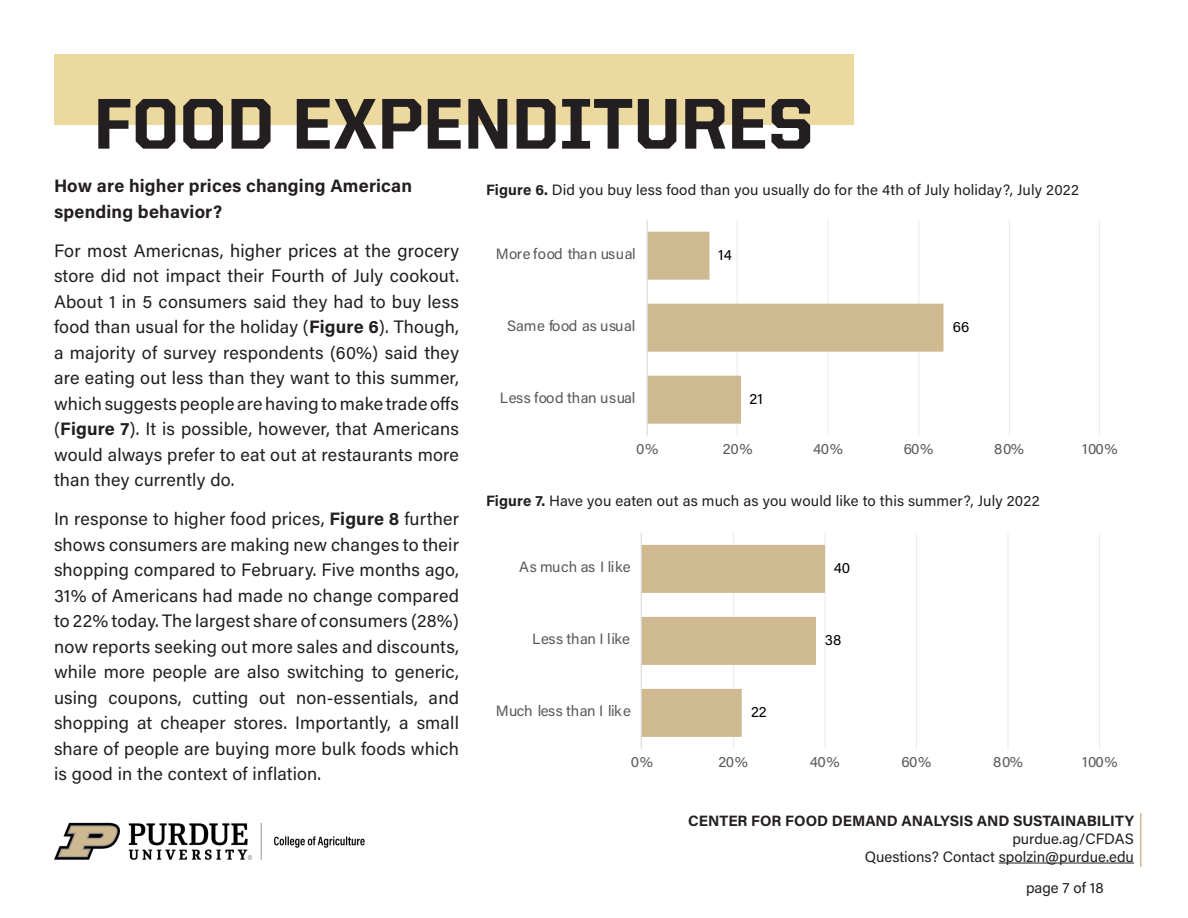
<style>
.page{position:relative;width:1188px;height:918px;background:#fff}
.page>*{position:absolute;margin:0;border:0;box-sizing:border-box;transform-origin:0 0}
.t1{font:800 72px "United Sans Reg";color:#231f20}
.t2{font:18px/25.5px "Acumin Pro";letter-spacing:.01em;color:#231f20;text-align:justify}
.t3{font:700 18px/25.5px "Acumin Pro";letter-spacing:.01em;color:#231f20}
.t4{font:15px/18px "Acumin Pro";letter-spacing:.005em;color:#231f20;text-align:right}
.t5{font:15px "Acumin Pro";letter-spacing:-.02em;color:#595959}
.t6{font:700 15px "Acumin Pro";letter-spacing:-.005em;color:#231f20}
.t7{font:15px "Acumin Pro";letter-spacing:.015em;color:#595959}
.t8{font:15px "Acumin Pro";color:#000}
.s1{font-weight:700}
</style>
<div class="page">
<hr style="left:999px;top:863px;width:135px;height:1px;background:#231f20">
<hr style="left:1140px;top:813px;width:2px;height:54px;background:#cfb991">
<img style="left:54px;top:822px;width:311px;height:38px">
<hr style="left:737px;top:220px;width:1px;height:216px;background:#efefef">
<hr style="left:827px;top:220px;width:2px;height:216px;background:#f4f4f4">
<hr style="left:918px;top:220px;width:1px;height:216px;background:#efefef">
<hr style="left:1009px;top:220px;width:1px;height:216px;background:#ebebeb">
<hr style="left:1099px;top:220px;width:1px;height:216px;background:#ebebeb">
<svg style="left:648px;top:232px;width:296px;height:192px"></svg>
<hr style="left:647px;top:220px;width:1px;height:216px;background:#d9d9d9">
<hr style="left:733px;top:533px;width:1px;height:216px;background:#ebebeb">
<hr style="left:824px;top:533px;width:2px;height:216px;background:#f4f4f4">
<hr style="left:916px;top:533px;width:1px;height:216px;background:#ebebeb">
<hr style="left:1007px;top:533px;width:2px;height:216px;background:#f4f4f4">
<hr style="left:1099px;top:533px;width:1px;height:216px;background:#ebebeb">
<svg style="left:642px;top:545px;width:183px;height:192px"></svg>
<hr style="left:641px;top:533px;width:1px;height:216px;background:#d9d9d9">
<div style="left:54px;top:54px;width:799px;height:71px;background:#ebd99f"></div>
<h1 class="t1" style="left:94px;top:84px;width:721px">FOOD EXPENDITURES</h1>
<p class="t3" style="left:54px;top:172px;width:360px">How are higher prices changing American spending behavior?</p>
<p class="t2" style="left:54px;top:237px;width:407px">For most Americnas, higher prices at the grocery store did not impact their Fourth of July cookout.<br>About 1 in 5 consumers said they had to buy less food than usual for the holiday (<span class="s1">Figure 6</span>). Though, a majority of survey respondents (60%) said they are eating out less than they want to this summer, which suggests people are having to make trade offs (<span class="s1">Figure 7</span>). It is possible, however, that Americans would always prefer to eat out at restaurants more than they currently do.</p>
<p class="t2" style="left:54px;top:505px;width:407px">In response to higher food prices, <span class="s1">Figure 8</span> further shows consumers are making new changes to their shopping compared to February. Five months ago, 31% of Americans had made no change compared to 22% today. The largest share of consumers (28%) now reports seeking out more sales and discounts, while more people are also switching to generic, using coupons, cutting out non-essentials, and shopping at cheaper stores. Importantly, a small share of people are buying more bulk foods which is good in the context of inflation.</p>
<p class="t4" style="left:486px;top:180px;width:595px"><span class="s1">Figure 6.</span> Did you buy less food than you usually do for the 4th of July holiday?, July 2022</p>
<p class="t7" style="left:496px;top:243px;width:142px">More food than usual</p>
<p class="t8" style="left:718px;top:245px;width:15px">14</p>
<p class="t5" style="left:507px;top:315px;width:130px">Same food as usual</p>
<p class="t8" style="left:953px;top:317px;width:18px">66</p>
<p class="t7" style="left:500px;top:387px;width:137px">Less food than usual</p>
<p class="t8" style="left:750px;top:389px;width:15px">21</p>
<p class="t5" style="left:636px;top:438px;width:24px">0%</p>
<p class="t5" style="left:723px;top:438px;width:31px">20%</p>
<p class="t5" style="left:813px;top:438px;width:31px">40%</p>
<p class="t5" style="left:904px;top:438px;width:31px">60%</p>
<p class="t5" style="left:994px;top:438px;width:31px">80%</p>
<p class="t5" style="left:1082px;top:438px;width:37px">100%</p>
<p class="t4" style="left:486px;top:491px;width:555px"><span class="s1">Figure 7.</span> Have you eaten out as much as you would like to this summer?, July 2022</p>
<p class="t5" style="left:519px;top:556px;width:113px">As much as I like</p>
<p class="t8" style="left:834px;top:558px;width:18px">40</p>
<p class="t5" style="left:532px;top:628px;width:99px">Less than I like</p>
<p class="t8" style="left:825px;top:630px;width:18px">38</p>
<p class="t5" style="left:496px;top:700px;width:137px">Much less than I like</p>
<p class="t8" style="left:751px;top:702px;width:17px">22</p>
<p class="t5" style="left:631px;top:751px;width:24px">0%</p>
<p class="t5" style="left:718px;top:751px;width:31px">20%</p>
<p class="t5" style="left:810px;top:751px;width:31px">40%</p>
<p class="t5" style="left:902px;top:751px;width:31px">60%</p>
<p class="t5" style="left:993px;top:751px;width:31px">80%</p>
<p class="t5" style="left:1082px;top:751px;width:37px">100%</p>
<p class="t6" style="left:688px;top:810px;width:447px">CENTER FOR FOOD DEMAND ANALYSIS AND SUSTAINABILITY</p>
<p class="t4" style="left:865px;top:829px;width:271px">purdue.ag/CFDAS<br>Questions? Contact spolzin@purdue.edu</p>
<p class="t4" style="left:1026px;top:879px;width:79px">page 7 of 18</p>
</div>
